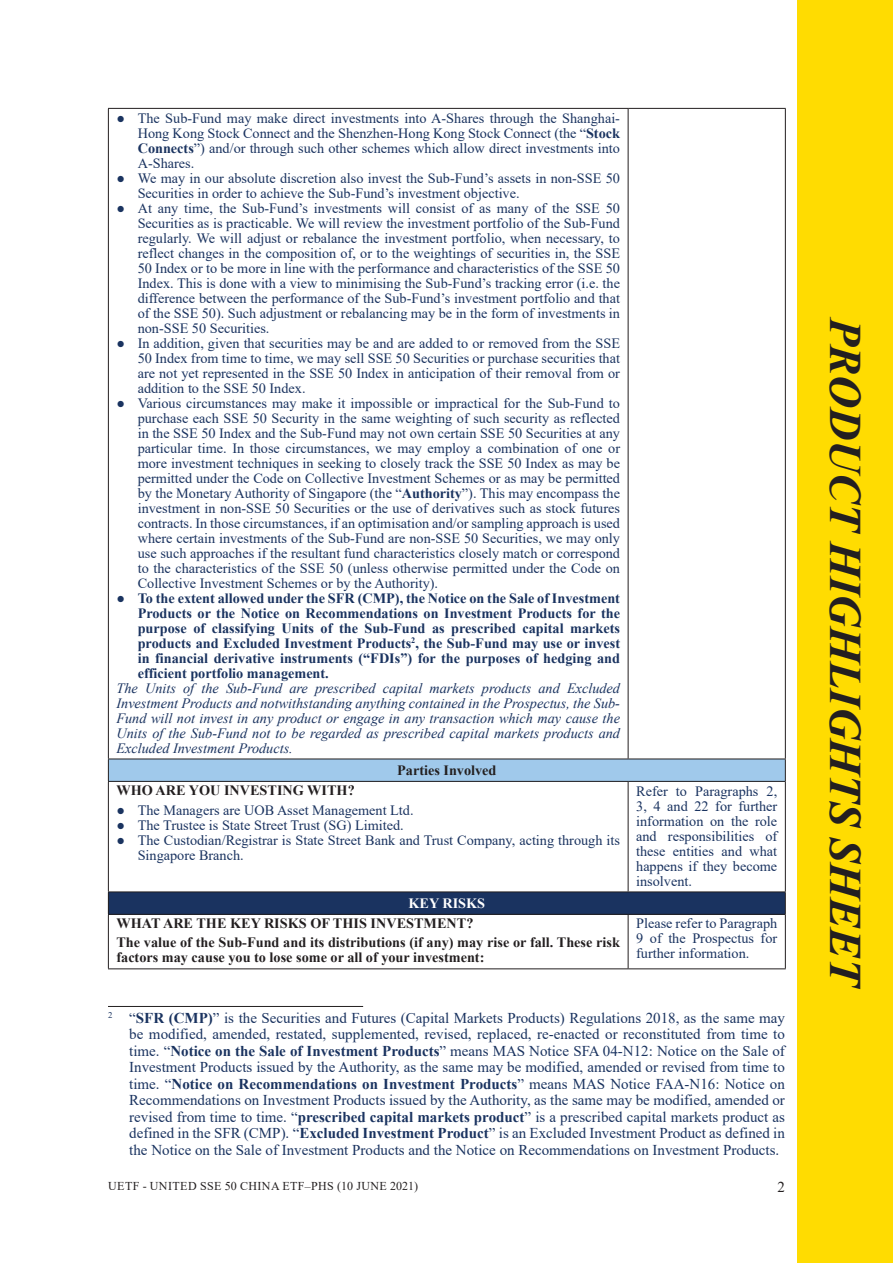
<style>
.page{position:relative;width:893px;height:1263px;background:#fff}
.page>*{position:absolute;margin:0;border:0;box-sizing:border-box;transform-origin:0 0}
.t1{font:italic 700 45px "Times New Roman";color:#231f20}
.bullet1{font:15px/16.5px "Times New Roman";color:#1a3360;text-align:justify}
.t2{font:15px "Times New Roman";color:#231f20}
.bullet1-2{font:14.25px/15px "Times New Roman";color:#1a3360;text-align:justify}
.bullet1-3{font:700 14.25px/15px "Times New Roman";color:#1a3360;text-align:justify}
.body_left{font:italic 14.25px/15px "Times New Roman";color:#1a3360;text-align:justify}
.black_body_bold{font:700 14.25px/15px "Times New Roman";color:#231f20}
.body_right{font:14.25px/15px "Times New Roman";color:#1a3360;text-align:justify}
.black_body_bold-2{font:700 14.25px "Times New Roman";color:#fff}
.t3{font:12px "Times New Roman";letter-spacing:.035em;color:#231f20}
.s1{font-weight:700}
.s2{font-weight:400}
</style>
<div class="page">
<div style="left:798px;top:0;width:95px;height:1263px;background:#ffdc01"></div>
<div style="left:108px;top:759px;width:677px;height:22px;background:#a0c9eb"></div>
<div style="left:108px;top:892px;width:677px;height:22px;background:#1a3360"></div>
<hr style="left:108px;top:108px;width:520px;height:1px;background:#231f20">
<hr style="left:628px;top:108px;width:158px;height:1px;background:#231f20">
<hr style="left:108px;top:759px;width:520px;height:1px;background:#231f20">
<hr style="left:628px;top:759px;width:158px;height:1px;background:#231f20">
<hr style="left:108px;top:781px;width:520px;height:1px;background:#231f20">
<hr style="left:108px;top:891px;width:520px;height:1px;background:#231f20">
<hr style="left:108px;top:914px;width:520px;height:1px;background:#231f20">
<hr style="left:628px;top:914px;width:158px;height:1px;background:#231f20">
<hr style="left:108px;top:968px;width:520px;height:1px;background:#231f20">
<hr style="left:628px;top:968px;width:158px;height:1px;background:#231f20">
<hr style="left:108px;top:109px;width:1px;height:650px;background:#231f20">
<svg style="left:108px;top:759px;width:1px;height:22px"></svg>
<hr style="left:108px;top:782px;width:1px;height:109px;background:#231f20">
<svg style="left:108px;top:892px;width:1px;height:22px"></svg>
<hr style="left:108px;top:915px;width:1px;height:53px;background:#231f20">
<hr style="left:628px;top:109px;width:1px;height:650px;background:#231f20">
<hr style="left:785px;top:109px;width:1px;height:650px;background:#231f20">
<svg style="left:785px;top:759px;width:1px;height:22px"></svg>
<svg style="left:785px;top:892px;width:1px;height:22px"></svg>
<hr style="left:628px;top:915px;width:1px;height:53px;background:#231f20">
<hr style="left:785px;top:915px;width:1px;height:53px;background:#231f20">
<hr style="left:628px;top:781px;width:158px;height:1px;background:#231f20">
<hr style="left:628px;top:782px;width:1px;height:109px;background:#231f20">
<hr style="left:785px;top:782px;width:1px;height:109px;background:#231f20">
<hr style="left:628px;top:891px;width:158px;height:1px;background:#231f20">
<hr style="left:108px;top:1006px;width:255px;height:1px;background:#231f20">
<p class="bullet1-2" style="left:138px;top:110px;width:484px;text-indent:-21px">● The Sub-Fund may make direct investments into A-Shares through the Shanghai-Hong Kong Stock Connect and the Shenzhen-Hong Kong Stock Connect (the “<span class="s1">Stock Connects</span>”) and/or through such other schemes which allow direct investments into A-Shares.</p>
<p class="bullet1-2" style="left:138px;top:170px;width:484px;text-indent:-21px">● We may in our absolute discretion also invest the Sub-Fund’s assets in non-SSE 50<br>Securities in order to achieve the Sub-Fund’s investment objective.</p>
<p class="bullet1-2" style="left:138px;top:200px;width:484px;text-indent:-21px">● At any time, the Sub-Fund’s investments will consist of as many of the SSE 50<br>Securities as is practicable. We will review the investment portfolio of the Sub-Fund regularly. We will adjust or rebalance the investment portfolio, when necessary, to reflect changes in the composition of, or to the weightings of securities in, the SSE 50 Index or to be more in line with the performance and characteristics of the SSE 50<br>Index. This is done with a view to minimising the Sub-Fund’s tracking error (i.e. the difference between the performance of the Sub-Fund’s investment portfolio and that of the SSE 50). Such adjustment or rebalancing may be in the form of investments in non-SSE 50 Securities.</p>
<p class="bullet1-2" style="left:138px;top:335px;width:484px;text-indent:-21px">● In addition, given that securities may be and are added to or removed from the SSE 50 Index from time to time, we may sell SSE 50 Securities or purchase securities that are not yet represented in the SSE 50 Index in anticipation of their removal from or addition to the SSE 50 Index.</p>
<p class="bullet1-2" style="left:138px;top:395px;width:484px;text-indent:-21px">● Various circumstances may make it impossible or impractical for the Sub-Fund to purchase each SSE 50 Security in the same weighting of such security as reflected in the SSE 50 Index and the Sub-Fund may not own certain SSE 50 Securities at any particular time. In those circumstances, we may employ a combination of one or more investment techniques in seeking to closely track the SSE 50 Index as may be permitted under the Code on Collective Investment Schemes or as may be permitted by the Monetary Authority of Singapore (the “<span class="s1">Authority</span>”). This may encompass the investment in non-SSE 50 Securities or the use of derivatives such as stock futures contracts. In those circumstances, if an optimisation and/or sampling approach is used where certain investments of the Sub-Fund are non-SSE 50 Securities, we may only use such approaches if the resultant fund characteristics closely match or correspond to the characteristics of the SSE 50 (unless otherwise permitted under the Code on Collective Investment Schemes or by the Authority).</p>
<p class="bullet1-3" style="left:138px;top:590px;width:484px;text-indent:-21px"><span class="s2">●</span> To the extent allowed under the SFR (CMP), the Notice on the Sale of Investment Products or the Notice on Recommendations on Investment Products for the purpose of classifying Units of the Sub-Fund as prescribed capital markets products and Excluded Investment Products<sup>2</sup>, the Sub-Fund may use or invest in financial derivative instruments (“FDIs”) for the purposes of hedging and efficient portfolio management.</p>
<p class="body_left" style="left:116px;top:680px;width:505px">The Units of the Sub-Fund are prescribed capital markets products and Excluded Investment Products and notwithstanding anything contained in the Prospectus, the Sub-Fund will not invest in any product or engage in any transaction which may cause the Units of the Sub-Fund not to be regarded as prescribed capital markets products and Excluded Investment Products.</p>
<p class="black_body_bold" style="left:397px;top:762px;width:101px">Parties Involved</p>
<p class="black_body_bold" style="left:116px;top:783px;width:240px">WHO ARE YOU INVESTING WITH?</p>
<p class="bullet1-2" style="left:116px;top:802px;width:299px">● The Managers are UOB Asset Management Ltd.</p>
<p class="bullet1-2" style="left:116px;top:817px;width:289px">● The Trustee is State Street Trust (SG) Limited.</p>
<p class="bullet1-2" style="left:138px;top:832px;width:484px;text-indent:-21px">● The Custodian/Registrar is State Street Bank and Trust Company, acting through its<br>Singapore Branch.</p>
<p class="black_body_bold-2" style="left:408px;top:893px;width:78px">KEY RISKS</p>
<p class="black_body_bold" style="left:116px;top:915px;width:359px">WHAT ARE THE KEY RISKS OF THIS INVESTMENT?</p>
<p class="black_body_bold" style="left:116px;top:935px;width:505px">The value of the Sub-Fund and its distributions (if any) may rise or fall. These risk factors may cause you to lose some or all of your investment:</p>
<p class="body_right" style="left:636px;top:783px;width:143px">Refer to Paragraphs 2, 3, 4 and 22 for further information on the role and responsibilities of these entities and what happens if they become insolvent.</p>
<p class="body_right" style="left:636px;top:916px;width:143px">Please refer to Paragraph 9 of the Prospectus for further information.</p>
<p class="bullet1" style="left:129px;top:1009px;width:657px;text-indent:-21px"><sup>2</sup> “<span class="s1">SFR (CMP)</span>” is the Securities and Futures (Capital Markets Products) Regulations 2018, as the same may be modified, amended, restated, supplemented, revised, replaced, re-enacted or reconstituted from time to time. “<span class="s1">Notice on the Sale of Investment Products</span>” means MAS Notice SFA 04-N12: Notice on the Sale of Investment Products issued by the Authority, as the same may be modified, amended or revised from time to time. “<span class="s1">Notice on Recommendations on Investment Products</span>” means MAS Notice FAA-N16: Notice on Recommendations on Investment Products issued by the Authority, as the same may be modified, amended or revised from time to time. “<span class="s1">prescribed capital markets product</span>” is a prescribed capital markets product as defined in the SFR (CMP). “<span class="s1">Excluded Investment Product</span>” is an Excluded Investment Product as defined in the Notice on the Sale of Investment Products and the Notice on Recommendations on Investment Products.</p>
<p class="t3" style="left:108px;top:1178px;width:311px">UETF - UNITED SSE 50 CHINA ETF–PHS (10 JUNE 2021)</p>
<p class="t2" style="left:777px;top:1177px;width:9px">2</p>
<h1 class="t1" style="left:876px;top:318px;width:673px;rotate:90deg">PRODUCT HIGHLIGHTS SHEET</h1>
</div>
